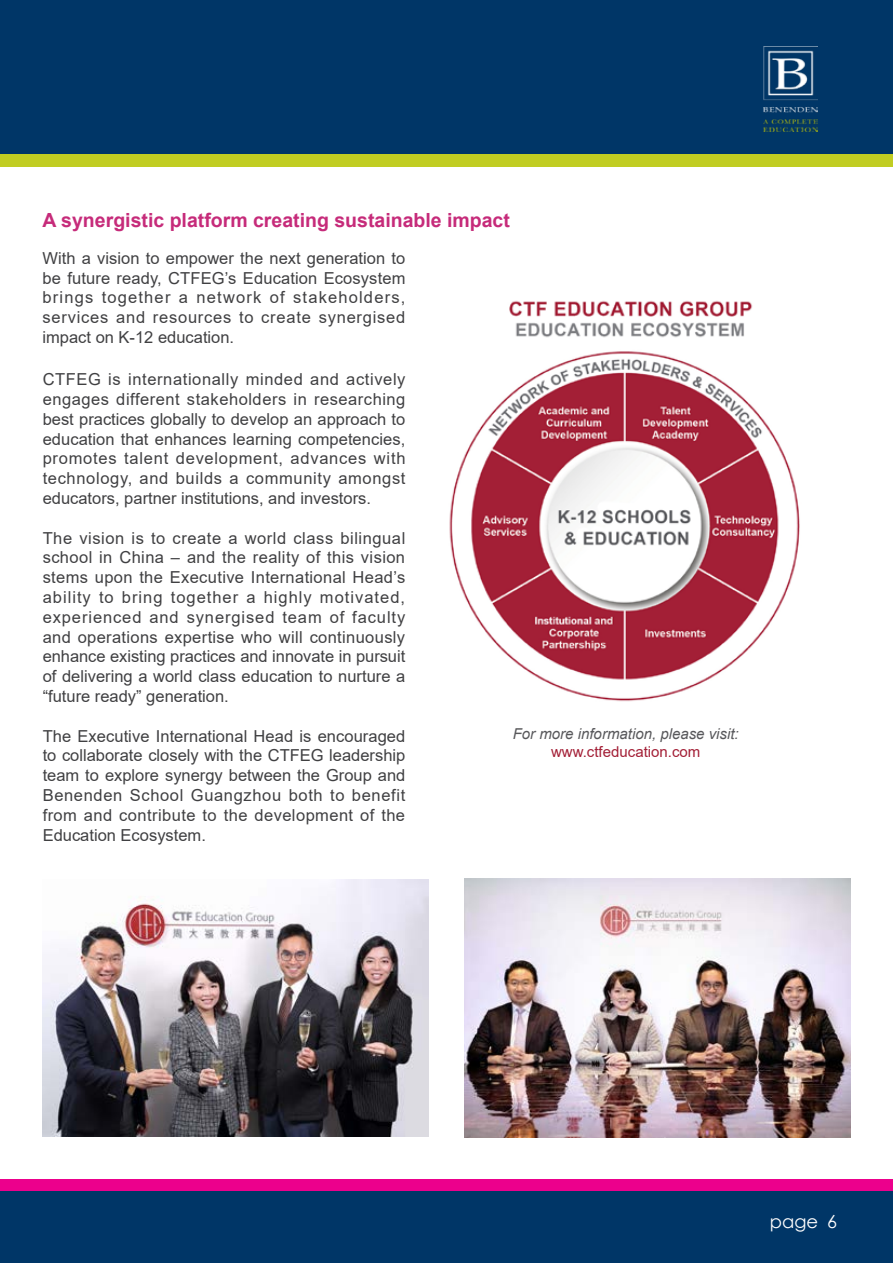
<style>
.page{position:relative;width:893px;height:1263px;background:#fff}
.page>*{position:absolute;margin:0;border:0;box-sizing:border-box;transform-origin:0 0}
.t1{font:700 19.5px "Arial";color:#c62b7a}
.t2{font:18px "Century Gothic";color:#fff}
.t3{font:16.5px/19.8px "Arial";color:#404042;text-align:justify}
.t4{font:italic 15px "Arial";color:#58585b}
.t5{font:15px "Arial";color:#a31f36}
</style>
<div class="page">
<div style="left:0;top:0;width:893px;height:154px;background:#003667"></div>
<div style="left:0;top:1179px;width:893px;height:12px;background:#ec008c"></div>
<div style="left:0;top:1192px;width:893px;height:71px;background:#003667"></div>
<div style="left:0;top:154px;width:893px;height:13px;background:#c1cd22"></div>
<img style="left:763px;top:46px;width:54px;height:85px">
<img style="left:464px;top:878px;width:386px;height:259px">
<img style="left:43px;top:879px;width:385px;height:257px">
<img style="left:449px;top:300px;width:351px;height:402px">
<p class="t1" style="left:43px;top:207px;width:469px">A synergistic platform creating sustainable impact</p>
<p class="t3" style="left:43px;top:248px;width:364px">With a vision to empower the next generation to be future ready, CTFEG’s Education Ecosystem brings together a network of stakeholders, services and resources to create synergised impact on K-12 education.</p>
<p class="t3" style="left:43px;top:369px;width:364px">CTFEG is internationally minded and actively engages different stakeholders in researching best practices globally to develop an approach to education that enhances learning competencies, promotes talent development, advances with technology, and builds a community amongst educators, partner institutions, and investors.</p>
<p class="t3" style="left:43px;top:528px;width:364px">The vision is to create a world class bilingual school in China – and the reality of this vision stems upon the Executive International Head’s ability to bring together a highly motivated, experienced and synergised team of faculty and operations expertise who will continuously enhance existing practices and innovate in pursuit of delivering a world class education to nurture a “future ready” generation.</p>
<p class="t3" style="left:43px;top:726px;width:364px">The Executive International Head is encouraged to collaborate closely with the CTFEG leadership team to explore synergy between the Group and Benenden School Guangzhou both to benefit from and contribute to the development of the Education Ecosystem.</p>
<p class="t4" style="left:513px;top:724px;width:227px">For more information, please visit:</p>
<p class="t5" style="left:551px;top:741px;width:151px">www.ctfeducation.com</p>
<p class="t2" style="left:770px;top:1208px;width:69px">page 6</p>
</div>
